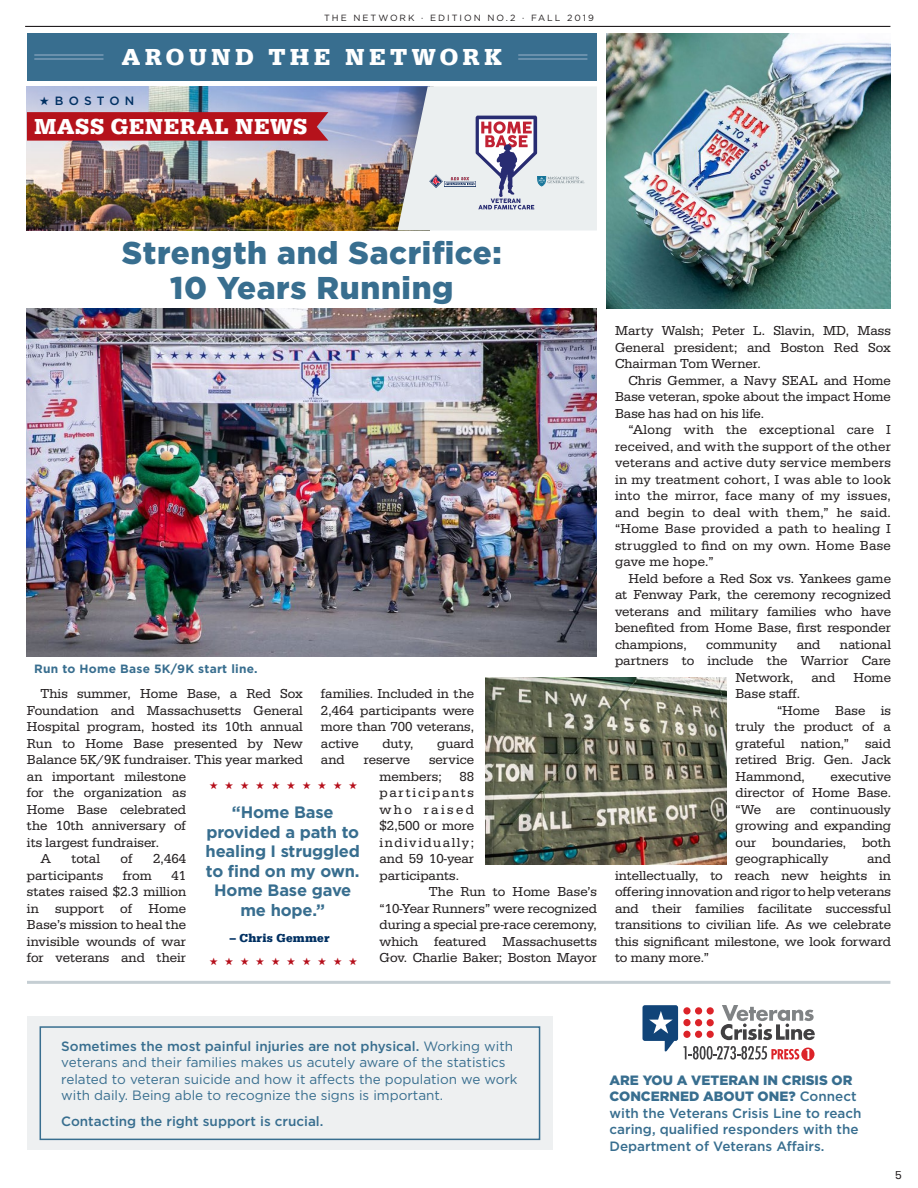
<style>
.page{position:relative;width:918px;height:1188px;background:#fff}
.page>*{position:absolute;margin:0;border:0;box-sizing:border-box;transform-origin:0 0}
.t1{font:900 31.5px "Gotham";letter-spacing:.02em;color:#386e8f}
.t2{font:700 24px "Serifa";letter-spacing:.18em;color:#fff}
.t3{font:700 22.5px "Serifa";letter-spacing:.02em;color:#fff}
.t4{font:700 16.5px/19.5px "Gotham";letter-spacing:-.01em;color:#386e8f;text-align:center}
.t5{font:13.5px/16.5px "Serifa";color:#231f20;text-align:justify}
.t6{font:13.5px/16.5px "Gotham";color:#386e8f}
.t7{font:500 13.5px/16.5px "Gotham";color:#386e8f}
.t8{font:700 12px "Gotham";letter-spacing:.02em;color:#386e8f}
.t9{font:700 12px "Serifa";letter-spacing:.02em;color:#003062}
.t10{font:500 12px "Gotham";letter-spacing:.435em;color:#003062}
.t11{font:12px "Serifa";color:#231f20}
.t12{font:10.5px "Zapf Dingbats ITC";color:#b50e1a}
.t13{font:9px "Gotham";letter-spacing:.22em;color:#231f20}
.s1{font-weight:500}
.s2{font-weight:900}
</style>
<div class="page">
<div style="left:27px;top:33px;width:570px;height:48px;background:#386e8f"></div>
<hr style="left:34px;top:54px;width:69px;height:2px;background:#6a90ac">
<hr style="left:34px;top:58px;width:69px;height:2px;background:#6a90ac">
<hr style="left:518px;top:54px;width:69px;height:2px;background:#6a90ac">
<hr style="left:518px;top:58px;width:69px;height:2px;background:#6a90ac">
<img style="left:27px;top:309px;width:570px;height:348px">
<img style="left:27px;top:86px;width:343px;height:145px">
<svg style="left:27px;top:112px;width:301px;height:29px;background:#b41721"></svg>
<img style="left:370px;top:86px;width:227px;height:145px">
<hr style="left:25px;top:26px;width:865px;height:1px;background:#231f20">
<img style="left:485px;top:677px;width:242px;height:188px">
<img style="left:606px;top:33px;width:284px;height:276px">
<hr style="left:27px;top:981px;width:863px;height:3px;background:#c5ced3">
<div style="left:683px;top:1007px;width:8px;height:8px;background:#dc2329;border-radius:50%"></div>
<div style="left:683px;top:1019px;width:8px;height:7px;background:#dc2329;border-radius:50%"></div>
<div style="left:683px;top:1031px;width:8px;height:7px;background:#dc2329;border-radius:50%"></div>
<div style="left:695px;top:1007px;width:7px;height:8px;background:#dc2329;border-radius:50%"></div>
<div style="left:707px;top:1007px;width:7px;height:8px;background:#dc2329;border-radius:50%"></div>
<div style="left:695px;top:1019px;width:7px;height:7px;background:#dc2329;border-radius:50%"></div>
<div style="left:707px;top:1019px;width:7px;height:7px;background:#dc2329;border-radius:50%"></div>
<div style="left:695px;top:1031px;width:7px;height:7px;background:#dc2329;border-radius:50%"></div>
<div style="left:707px;top:1031px;width:7px;height:7px;background:#dc2329;border-radius:50%"></div>
<svg style="left:643px;top:1005px;width:35px;height:47px"></svg>
<svg style="left:721px;top:1005px;width:94px;height:35px"></svg>
<svg style="left:684px;top:1046px;width:131px;height:15px"></svg>
<div style="left:27px;top:1016px;width:526px;height:134px;background:#eef0f1"></div>
<div style="left:40px;top:1026px;width:500px;height:114px;border:2px solid #386e8f"></div>
<p class="t13" style="left:324px;top:13px;width:271px">THE NETWORK · EDITION NO.2 · FALL 2019</p>
<p class="t2" style="left:122px;top:42px;width:382px">AROUND THE NETWORK</p>
<p class="t10" style="left:40px;top:94px;width:96px">★BOSTON</p>
<p class="t3" style="left:34px;top:113px;width:275px">MASS GENERAL NEWS</p>
<p class="t1" style="left:122px;top:235px;width:381px">Strength and Sacrifice:</p>
<p class="t1" style="left:170px;top:270px;width:285px">10 Years Running</p>
<p class="t8" style="left:34px;top:662px;width:225px">Run to Home Base 5K/9K start line.</p>
<p class="t5" style="left:27px;top:686px;width:278px;text-align:left;text-indent:14px">This summer, Home Base, a Red Sox<br>Foundation and Massachusetts General<br>Hospital program, hosted its 10th annual<br>Run to Home Base presented by New<br>Balance 5K/9K fundraiser. This year marked an important milestone<br>for the organization as<br>Home Base celebrated<br>the 10th anniversary of<br>its largest fundraiser.</p>
<p class="t5" style="left:40px;top:851px;width:12px">A</p>
<p class="t5" style="left:72px;top:851px;width:30px">total</p>
<p class="t5" style="left:121px;top:851px;width:14px">of</p>
<p class="t5" style="left:153px;top:851px;width:34px">2,464</p>
<p class="t5" style="left:27px;top:867px;width:78px">participants</p>
<p class="t5" style="left:123px;top:867px;width:31px">from</p>
<p class="t5" style="left:321px;top:686px;width:155px">families. Included in the 2,464 participants were more than 700 veterans, active</p>
<p class="t5" style="left:382px;top:735px;width:33px">duty,</p>
<p class="t5" style="left:437px;top:735px;width:38px">guard</p>
<p class="t5" style="left:321px;top:752px;width:25px">and</p>
<p class="t5" style="left:364px;top:752px;width:48px">reserve</p>
<p class="t5" style="left:379px;top:752px;width:96px;text-indent:50px">service members;</p>
<p class="t5" style="left:379px;top:768px;width:96px;text-indent:80px">88 participants who raised $2,500 or more individually; and 59 10-year participants.</p>
<p class="t5" style="left:379px;top:884px;width:219px;text-indent:49px">The Run to Home Base’s “10-Year Runners” were recognized during a special pre-race ceremony, which featured Massachusetts Gov. Charlie Baker; Boston Mayor</p>
<p class="t12" style="left:209px;top:780px;width:150px">★★★★★★★★★★</p>
<p class="t4" style="left:206px;top:802px;width:156px">“Home Base provided a path to healing I struggled to find on my own.<br>Home Base gave me hope.”</p>
<p class="t5" style="left:27px;top:867px;width:161px;text-indent:144px">41 states raised $2.3 million in support of Home Base’s mission to heal the invisible wounds of war for veterans and their</p>
<p class="t9" style="left:229px;top:931px;width:102px">– Chris Gemmer</p>
<p class="t12" style="left:209px;top:957px;width:150px">★★★★★★★★★★</p>
<p class="t5" style="left:615px;top:323px;width:277px">Marty Walsh; Peter L. Slavin, MD, Mass General president; and Boston Red Sox Chairman Tom Werner.</p>
<p class="t5" style="left:615px;top:372px;width:277px;text-indent:14px">Chris Gemmer, a Navy SEAL and Home Base veteran, spoke about the impact Home Base has had on his life.</p>
<p class="t5" style="left:615px;top:422px;width:278px;text-indent:14px">“Along with the exceptional care I received, and with the support of the other veterans and active duty service members in my treatment cohort, I was able to look into the mirror, face many of my issues, and begin to deal with them,” he said. “Home Base provided a path to healing I struggled to find on my own. Home Base gave me hope.”</p>
<p class="t5" style="left:615px;top:570px;width:278px;text-indent:14px">Held before a Red Sox vs. Yankees game at Fenway Park, the ceremony recognized veterans and military families who have benefited from Home Base, first responder champions,</p>
<p class="t5" style="left:706px;top:636px;width:73px">community</p>
<p class="t5" style="left:797px;top:636px;width:25px">and</p>
<p class="t5" style="left:840px;top:636px;width:53px">national</p>
<p class="t5" style="left:615px;top:653px;width:277px">partners to include the Warrior Care</p>
<p class="t5" style="left:735px;top:669px;width:59px">Network,</p>
<p class="t5" style="left:811px;top:669px;width:25px">and</p>
<p class="t5" style="left:853px;top:669px;width:39px">Home</p>
<p class="t5" style="left:735px;top:686px;width:66px">Base staff.</p>
<p class="t5" style="left:735px;top:702px;width:157px;text-indent:42px">“Home Base is truly the product of a grateful nation,” said retired Brig. Gen. Jack Hammond,</p>
<p class="t5" style="left:735px;top:768px;width:157px;text-indent:95px">executive director of Home Base. “We are continuously growing and expanding our boundaries, both geographically</p>
<p class="t5" style="left:615px;top:851px;width:278px;text-indent:252px">and intellectually, to reach new heights in offering innovation and rigor to help veterans and their families facilitate successful transitions to civilian life. As we celebrate this significant milestone, we look forward to many more.”</p>
<p class="t6" style="left:61px;top:1037px;width:458px"><span class="s1">Sometimes the most painful injuries are not physical.</span> Working with veterans and their families makes us acutely aware of the statistics related to veteran suicide and how it affects the population we work with daily. Being able to recognize the signs is important.</p>
<p class="t7" style="left:61px;top:1112px;width:264px">Contacting the right support is crucial.</p>
<p class="t7" style="left:610px;top:1071px;width:254px"><span class="s2">ARE YOU A VETERAN IN CRISIS OR CONCERNED ABOUT ONE?</span> Connect with the Veterans Crisis Line to reach caring, qualified responders with the Department of Veterans Affairs.</p>
<p class="t11" style="left:895px;top:1168px;width:8px">5</p>
</div>
